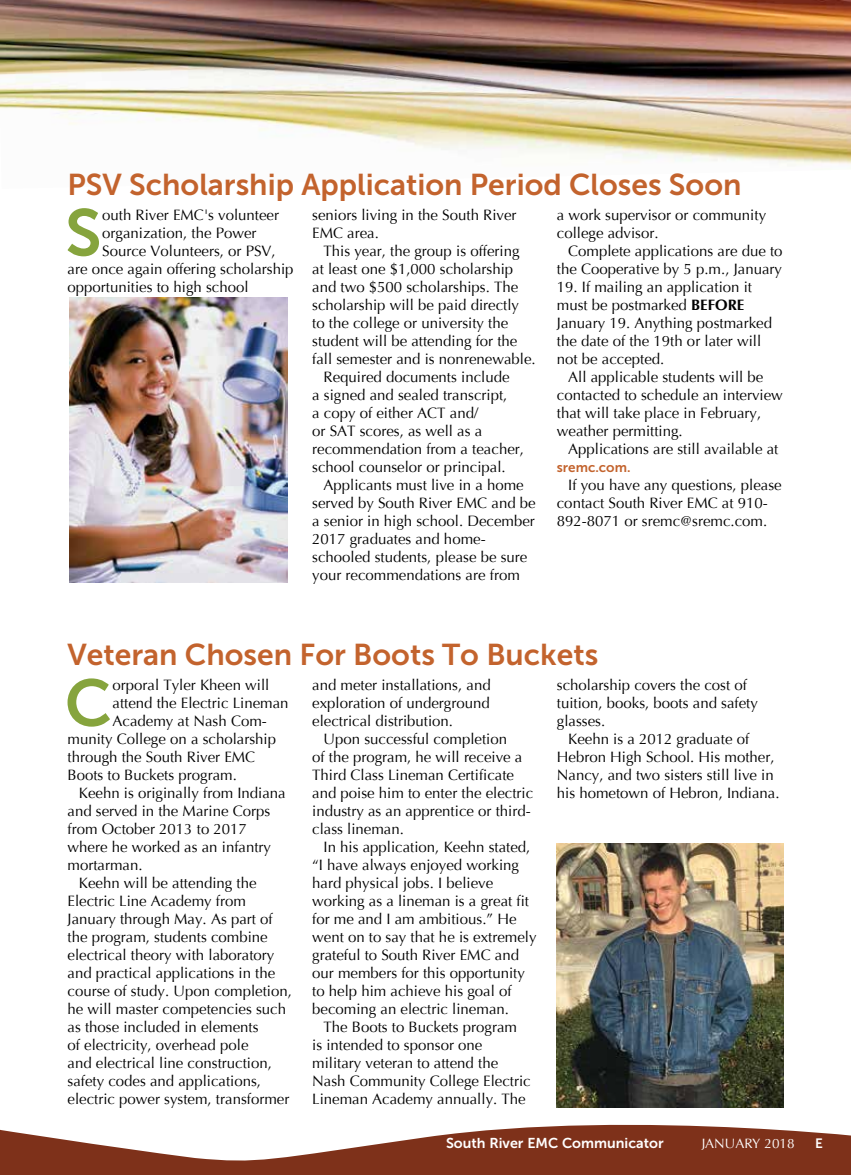
<style>
.page{position:relative;width:851px;height:1175px;background:#fff}
.page>*{position:absolute;margin:0;border:0;box-sizing:border-box;transform-origin:0 0}
.t1{font:65.7px "Museo Sans 700";color:#86a43d}
.t2{font:30px "Museo Sans 700";color:#c3632d}
.t3{font:15px/18px "Optima";color:#000}
.t4{font:14.25px "Museo Sans 700";color:#fff}
.t5{font:13.5px "Optima";color:#fff}
.t6{font:13.5px "Museo Sans 700";color:#c3632d}
.t7{font:13.5px "Museo Sans 700";color:#fff}
.s1{font-weight:700}
</style>
<div class="page">
<svg style="left:0;top:1107px;width:850px;height:67px;fill:#7e311a"></svg>
<img style="left:0;top:0;width:850px;height:166px">
<img style="left:69px;top:297px;width:218px;height:286px">
<img style="left:556px;top:843px;width:227px;height:264px">
<h2 class="t2" style="left:68px;top:168px;width:675px">PSV Scholarship Application Period Closes Soon</h2>
<h1 class="t1" style="left:65px;top:196px;width:38px">S</h1>
<p class="t3" style="left:102px;top:206px;width:178px">outh River EMC's volunteer</p>
<p class="t3" style="left:312px;top:206px;width:206px">seniors living in the South River<br>EMC area.</p>
<p class="t3" style="left:323px;top:242px;width:197px">This year, the group is offering</p>
<p class="t3" style="left:312px;top:260px;width:202px">at least one $1,000 scholarship</p>
<p class="t3" style="left:312px;top:278px;width:207px">and two $500 scholarships. The</p>
<p class="t3" style="left:312px;top:296px;width:208px">scholarship will be paid directly</p>
<p class="t3" style="left:312px;top:314px;width:197px">to the college or university the</p>
<p class="t3" style="left:312px;top:332px;width:207px">student will be attending for the</p>
<p class="t3" style="left:312px;top:350px;width:225px">fall semester and is nonrenewable.</p>
<p class="t3" style="left:323px;top:368px;width:187px">Required documents include</p>
<p class="t3" style="left:312px;top:386px;width:197px">a signed and sealed transcript,</p>
<p class="t3" style="left:312px;top:404px;width:167px">a copy of either ACT and/</p>
<p class="t3" style="left:312px;top:422px;width:172px">or SAT scores, as well as a</p>
<p class="t3" style="left:312px;top:440px;width:213px">recommendation from a teacher,</p>
<p class="t3" style="left:312px;top:458px;width:195px">school counselor or principal.</p>
<p class="t3" style="left:323px;top:476px;width:202px">Applicants must live in a home</p>
<p class="t3" style="left:312px;top:494px;width:225px">served by South River EMC and be</p>
<p class="t3" style="left:312px;top:512px;width:224px">a senior in high school. December</p>
<p class="t3" style="left:312px;top:530px;width:175px">2017 graduates and home-</p>
<p class="t3" style="left:312px;top:548px;width:217px">schooled students, please be sure</p>
<p class="t3" style="left:312px;top:566px;width:209px">your recommendations are from</p>
<p class="t3" style="left:557px;top:206px;width:211px">a work supervisor or community college advisor.</p>
<p class="t3" style="left:557px;top:242px;width:227px;text-align:right">Complete applications are due to the Cooperative by 5 p.m., January</p>
<p class="t3" style="left:557px;top:278px;width:217px">19. If mailing an application it must be postmarked <span class="s1">BEFORE<br></span>January 19. Anything postmarked the date of the 19th or later will not be accepted.</p>
<p class="t3" style="left:557px;top:368px;width:227px;text-indent:11px">All applicable students will be contacted to schedule an interview that will take place in February, weather permitting.</p>
<p class="t3" style="left:568px;top:440px;width:212px">Applications are still available at</p>
<p class="t6" style="left:556px;top:459px;width:75px">sremc.com.</p>
<p class="t3" style="left:556px;top:476px;width:226px;text-indent:11px">If you have any questions, please contact South River EMC at 910-<br>892-8071 or sremc@sremc.com.</p>
<p class="t3" style="left:102px;top:224px;width:156px">organization, the Power</p>
<p class="t3" style="left:102px;top:242px;width:175px">Source Volunteers, or PSV,</p>
<p class="t3" style="left:68px;top:260px;width:227px">are once again offering scholarship</p>
<p class="t3" style="left:68px;top:278px;width:182px">opportunities to high school</p>
<h2 class="t2" style="left:68px;top:638px;width:532px">Veteran Chosen For Boots To Buckets</h2>
<h1 class="t1" style="left:65px;top:666px;width:49px">C</h1>
<p class="t3" style="left:113px;top:676px;width:158px">orporal Tyler Kheen will</p>
<p class="t3" style="left:557px;top:676px;width:202px">scholarship covers the cost of tuition, books, boots and safety glasses.</p>
<p class="t3" style="left:557px;top:730px;width:224px;text-indent:11px">Keehn is a 2012 graduate of<br>Hebron High School. His mother,<br>Nancy, and two sisters still live in his hometown of Hebron, Indiana.</p>
<p class="t3" style="left:312px;top:676px;width:180px;text-align:justify">and meter installations, and exploration of underground electrical distribution.</p>
<p class="t3" style="left:312px;top:730px;width:222px;text-indent:11px">Upon successful completion<br>of the program, he will receive a<br>Third Class Lineman Certificate and poise him to enter the electric industry as an apprentice or third&shy;class lineman.</p>
<p class="t3" style="left:312px;top:838px;width:226px;text-indent:11px">In his application, Keehn stated, “I have always enjoyed working hard physical jobs. I believe working as a lineman is a great fit for me and I am ambitious.” He went on to say that he is extremely grateful to South River EMC and our members for this opportunity to help him achieve his goal of becoming an electric lineman.</p>
<p class="t3" style="left:312px;top:1018px;width:220px;text-indent:11px">The Boots to Buckets program is intended to sponsor one military veteran to attend the<br>Nash Community College Electric<br>Lineman Academy annually. The</p>
<p class="t3" style="left:113px;top:694px;width:177px">attend the Electric Lineman</p>
<p class="t3" style="left:113px;top:712px;width:156px">Academy at Nash Com-</p>
<p class="t3" style="left:68px;top:730px;width:210px">munity College on a scholarship</p>
<p class="t3" style="left:68px;top:748px;width:189px">through the South River EMC</p>
<p class="t3" style="left:68px;top:766px;width:171px">Boots to Buckets program.</p>
<p class="t3" style="left:79px;top:784px;width:208px">Keehn is originally from Indiana</p>
<p class="t3" style="left:68px;top:802px;width:204px">and served in the Marine Corps</p>
<p class="t3" style="left:68px;top:820px;width:181px">from October 2013 to 2017</p>
<p class="t3" style="left:68px;top:838px;width:205px">where he worked as an infantry</p>
<p class="t3" style="left:68px;top:856px;width:76px">mortarman.</p>
<p class="t3" style="left:79px;top:874px;width:179px">Keehn will be attending the</p>
<p class="t3" style="left:68px;top:892px;width:180px">Electric Line Academy from</p>
<p class="t3" style="left:68px;top:910px;width:207px">January through May. As part of</p>
<p class="t3" style="left:68px;top:928px;width:202px">the program, students combine</p>
<p class="t3" style="left:68px;top:946px;width:208px">electrical theory with laboratory</p>
<p class="t3" style="left:68px;top:964px;width:209px">and practical applications in the</p>
<p class="t3" style="left:68px;top:982px;width:226px">course of study. Upon completion,</p>
<p class="t3" style="left:68px;top:1000px;width:220px">he will master competencies such</p>
<p class="t3" style="left:68px;top:1018px;width:192px">as those included in elements</p>
<p class="t3" style="left:68px;top:1036px;width:182px">of electricity, overhead pole</p>
<p class="t3" style="left:68px;top:1054px;width:206px">and electrical line construction,</p>
<p class="t3" style="left:68px;top:1072px;width:195px">safety codes and applications,</p>
<p class="t3" style="left:68px;top:1090px;width:223px">electric power system, transformer</p>
<p class="t4" style="left:446px;top:1134px;width:219px">South River EMC Communicator</p>
<p class="t5" style="left:701px;top:1135px;width:94px">JANUARY 2018</p>
<p class="t7" style="left:815px;top:1135px;width:9px">E</p>
</div>
